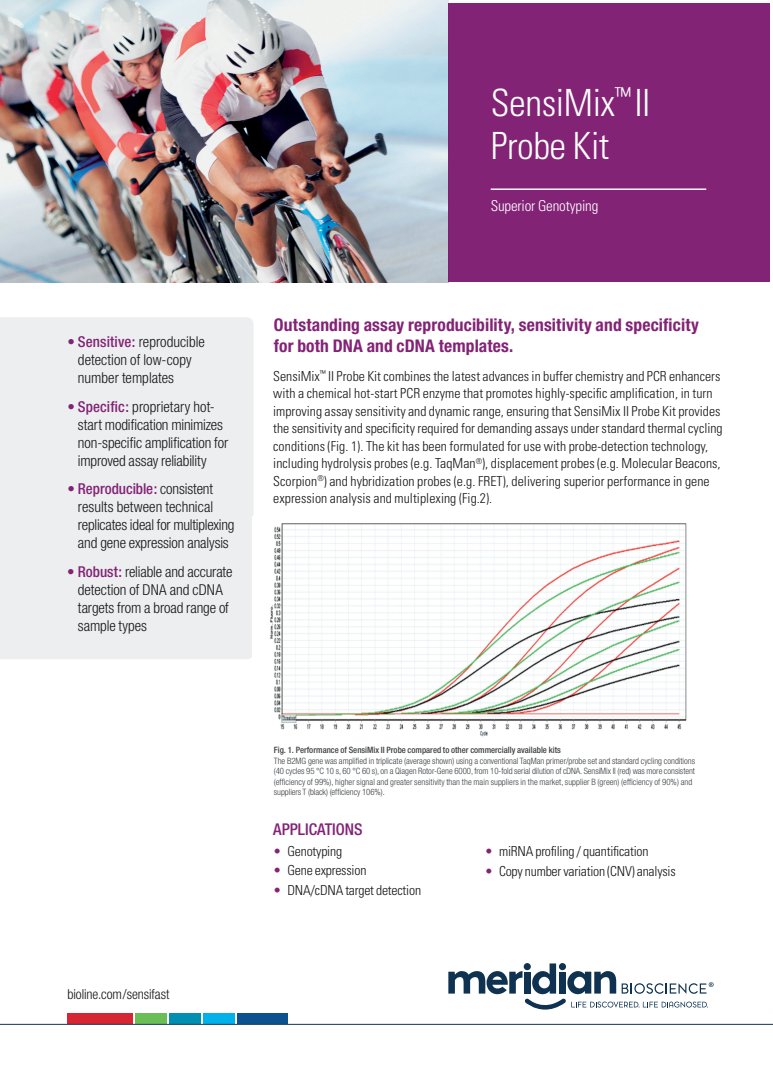
<style>
.page{position:relative;width:773px;height:1081px;background:#fff}
.page>*{position:absolute;margin:0;border:0;box-sizing:border-box;transform-origin:0 0}
.t1{font:300 condensed 37.5px/43.8px "Univers";letter-spacing:-.01em;color:#fff}
.t2{font:700 condensed 17.5px/21.2px "Helvetica Neue";letter-spacing:.01em;color:#832376}
.t3{font:500 condensed 16.25px "Helvetica Neue";color:#832376}
.t4{font:300 condensed 15px/18px "Helvetica Neue";letter-spacing:-.005em;color:#171618}
.t5{font:300 condensed 15px "Univers";letter-spacing:-.01em;color:#fff}
.t6{font:300 condensed 13.75px/17.5px "Univers";color:#171618}
.t7{font:300 condensed 13.75px "Helvetica Neue";letter-spacing:-.005em;color:#171618}
.t8{font:300 condensed 8.75px/10.5px "Helvetica Neue";color:#3b3e40}
.t9{font:500 condensed 8.75px "Helvetica Neue";color:#3b3e40}
.s1{font-weight:500;color:#832376}
.s2{color:#832376}
</style>
<div class="page">
<img style="left:0;top:0;width:448px;height:282px">
<div style="left:448px;top:4px;width:321px;height:278px;background:#832376"></div>
<div style="left:0;top:317px;width:253px;height:342px;background:#eceeef"></div>
<svg style="left:448px;top:963px;width:265px;height:47px"></svg>
<div style="left:237px;top:1013px;width:50px;height:11px;background:#0b528f"></div>
<div style="left:203px;top:1013px;width:32px;height:11px;background:#00b1ec"></div>
<div style="left:169px;top:1013px;width:32px;height:11px;background:#008eb1"></div>
<div style="left:67px;top:1013px;width:66px;height:11px;background:#d62533"></div>
<div style="left:135px;top:1013px;width:32px;height:11px;background:#6bbe55"></div>
<hr style="left:0;top:1024px;width:772px;height:1px;background:#0f3251">
<img style="left:270px;top:523px;width:417px;height:214px">
<hr style="left:490px;top:188px;width:216px;height:2px;background:#fff">
<h1 class="t1" style="left:490px;top:81px;width:161px">SensiMix<sup>™</sup> II<br>Probe Kit</h1>
<p class="t5" style="left:490px;top:197px;width:109px">Superior Genotyping</p>
<p class="t4" style="left:78px;top:332px;width:128px;text-indent:-11px"><span class="s1">• Sensitive:</span> reproducible detection of low-copy number templates</p>
<p class="t4" style="left:78px;top:397px;width:152px;text-indent:-11px"><span class="s1">• Specific:</span> proprietary hot&shy;start modification minimizes non-specific amplification for improved assay reliability</p>
<p class="t4" style="left:78px;top:480px;width:158px;text-indent:-11px"><span class="s1">• Reproducible:</span> consistent results between technical replicates ideal for multiplexing and gene expression analysis</p>
<p class="t4" style="left:78px;top:562px;width:156px;text-indent:-11px"><span class="s1">• Robust:</span> reliable and accurate detection of DNA and cDNA targets from a broad range of sample types</p>
<p class="t2" style="left:274px;top:314px;width:426px">Outstanding assay reproducibility, sensitivity and specificity for both DNA and cDNA templates.</p>
<p class="t6" style="left:273px;top:367px;width:451px">SensiMix<sup>™</sup> II Probe Kit combines the latest advances in buffer chemistry and PCR enhancers with a chemical hot-start PCR enzyme that promotes highly-specific amplification, in turn improving assay sensitivity and dynamic range, ensuring that SensiMix II Probe Kit provides the sensitivity and specificity required for demanding assays under standard thermal cycling conditions (Fig. 1). The kit has been formulated for use with probe-detection technology, including hydrolysis probes (e.g. TaqMan<sup>®</sup>), displacement probes (e.g. Molecular Beacons, Scorpion<sup>®</sup>) and hybridization probes (e.g. FRET), delivering superior performance in gene expression analysis and multiplexing (Fig.2).</p>
<p class="t7" style="left:67px;top:986px;width:104px">bioline.com/sensifast</p>
<p class="t9" style="left:274px;top:745px;width:288px">Fig. 1. Performance of SensiMix II Probe compared to other commercially available kits</p>
<p class="t8" style="left:274px;top:755px;width:423px">The B2MG gene was amplified in triplicate (average shown) using a conventional TaqMan primer/probe set and standard cycling conditions (40 cycles 95 °C 10 s, 60 °C 60 s), on a Qiagen Rotor-Gene 6000, from 10-fold serial dilution of cDNA. SensiMix II (red) was more consistent (efficiency of 99%), higher signal and greater sensitivity than the main suppliers in the market, supplier B (green) (efficiency of 90%) and suppliers T (black) (efficiency 106%).</p>
<p class="t3" style="left:273px;top:819px;width:91px">APPLICATIONS</p>
<p class="t6" style="left:273px;top:842px;width:70px"><span class="s2">•</span> Genotyping</p>
<p class="t6" style="left:273px;top:862px;width:95px"><span class="s2">•</span> Gene expression</p>
<p class="t6" style="left:273px;top:881px;width:149px"><span class="s2">•</span> DNA/cDNA target detection</p>
<p class="t6" style="left:485px;top:843px;width:165px"><span class="s2">•</span> miRNA profiling / quantification</p>
<p class="t6" style="left:485px;top:862px;width:192px"><span class="s2">•</span> Copy number variation (CNV) analysis</p>
</div>
